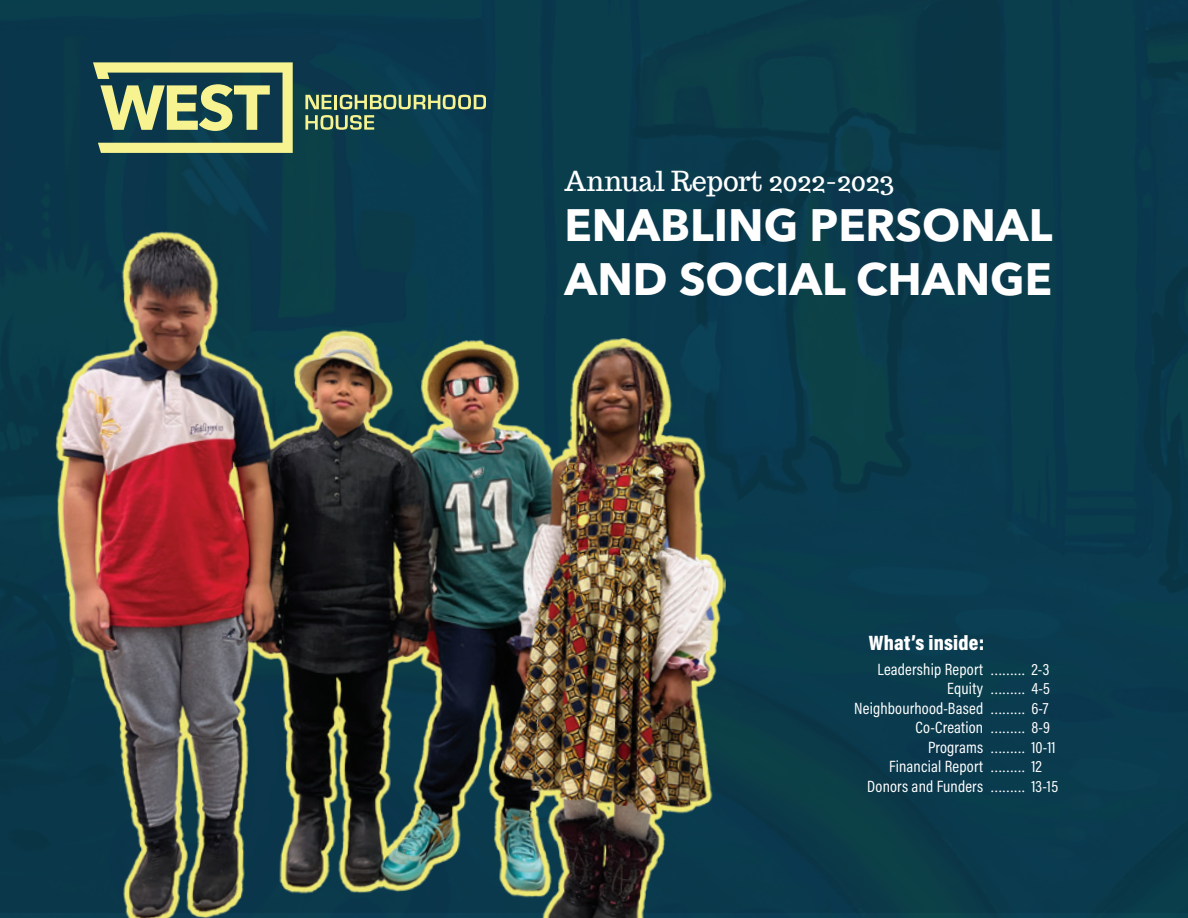
<style>
.page{position:relative;width:1188px;height:918px;background:#0a3b4d}
.page>*{position:absolute;margin:0;border:0;box-sizing:border-box;transform-origin:0 0}
.t1{font:700 45px/54px "Avenir Next LT Pro";color:#fff}
.t2{font:27px "Trocchi";color:#fff}
.t3{font:21px "Acumin Variable Concept";letter-spacing:.01em;color:#fff}
.t4{font:16.5px/19.5px "Acumin Variable Concept";letter-spacing:.01em;color:#fff;text-align:right}
.t5{font:12px/19.5px "Arial Rounded MT Bold";color:#fff;text-align:justify}
</style>
<div class="page">
<svg style="left:93px;top:62px;width:200px;height:27px"></svg>
<img style="left:55px;top:89px;width:671px;height:829px">
<h2 class="t2" style="left:565px;top:163px;width:331px">Annual Report 2022-2023</h2>
<h1 class="t1" style="left:565px;top:198px;width:489px">ENABLING PERSONAL<br>AND SOCIAL CHANGE</h1>
<p class="t3" style="left:869px;top:628px;width:117px">What’s inside:</p>
<p class="t4" style="left:854px;top:659px;width:131px">Leadership Report<br>Equity<br>Neighbourhood-Based<br>Co-Creation<br>Programs<br>Financial Report<br>Donors and Funders</p>
<p class="t4" style="left:1031px;top:659px;width:28px;text-align:left">2-3<br>4-5<br>6-7<br>8-9<br>10-11<br>12<br>13-15</p>
<p class="t5" style="left:991px;top:660px;width:36px">......... ......... ......... ......... ......... ......... .........</p>
</div>
